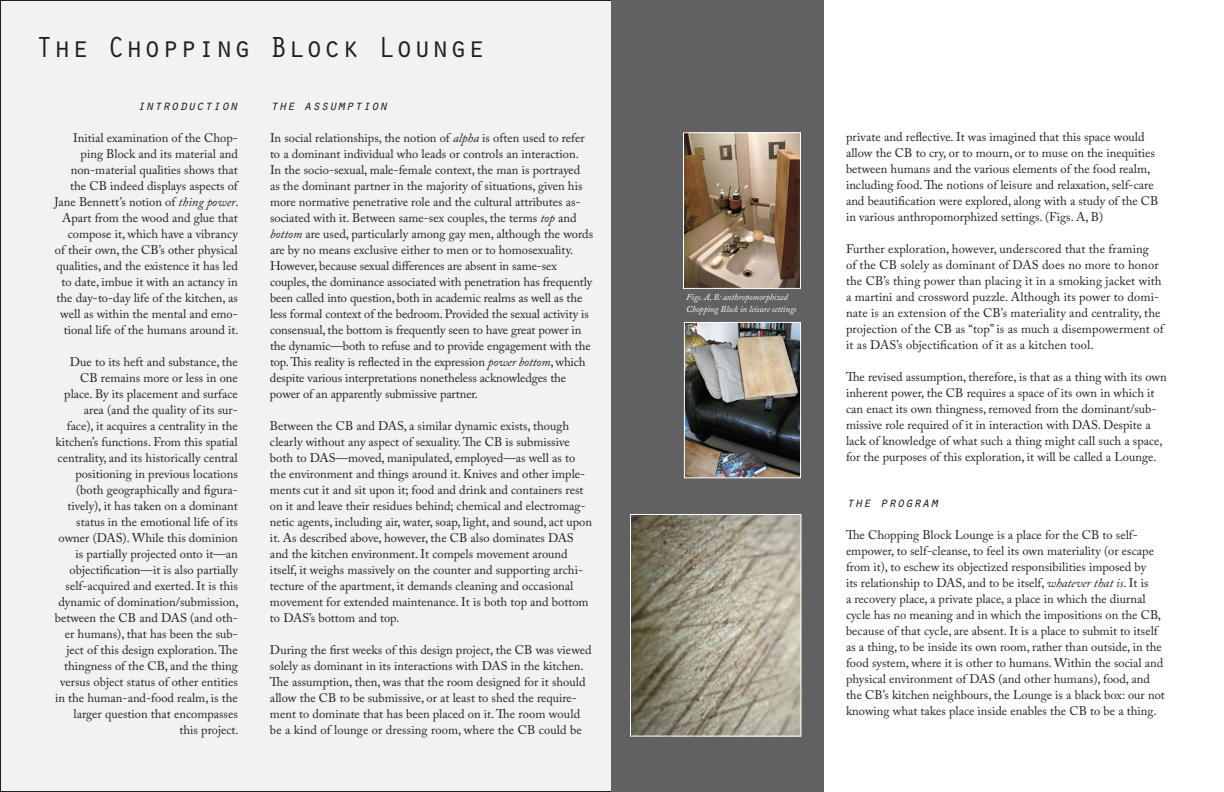
<style>
.page{position:relative;width:1224px;height:792px;background:#fff}
.page>*{position:absolute;margin:0;border:0;box-sizing:border-box;transform-origin:0 0}
.t1{font:30px "Orator Std";color:#231f20}
.t2{font:italic 14px "Orator Std";color:#231f20}
.t3{font:12.5px/16px "Adobe Caslon Pro";color:#231f20}
.t4{font:italic 9px/12px "Adobe Caslon Pro";letter-spacing:-.01em;color:#fdfdfd}
.s1{font-style:italic}
</style>
<div class="page">
<div style="left:0;top:0;width:612px;height:792px;background:#f1f2f3"></div>
<div style="left:612px;top:0;width:212px;height:792px;background:#616164"></div>
<img style="left:686px;top:324px;width:113px;height:152px">
<div style="left:684px;top:322px;width:117px;height:156px;border:1px solid #fdfdfd"></div>
<img style="left:632px;top:516px;width:168px;height:219px">
<div style="left:630px;top:514px;width:172px;height:223px;border:1px solid #fdfdfd"></div>
<img style="left:685px;top:134px;width:114px;height:153px">
<div style="left:683px;top:132px;width:118px;height:157px;border:1px solid #fff"></div>
<h1 class="t1" style="left:35px;top:25px;width:452px">The Chopping Block Lounge</h1>
<p class="t2" style="left:137px;top:95px;width:102px">introduction</p>
<p class="t3" style="left:54px;top:129px;width:186px;text-align:right">Initial examination of the Chop&shy;ping Block and its material and non-material qualities shows that the CB indeed displays aspects of Jane Bennett’s notion of <span class="s1">thing power</span>.<br>Apart from the wood and glue that compose it, which have a vibrancy<br>of their own, the CB’s other physical qualities, and the existence it has led to date, imbue it with an actancy in the day-to-day life of the kitchen, as well as within the mental and emo&shy;tional life of the humans around it.</p>
<p class="t3" style="left:55px;top:353px;width:185px;text-align:right">Due to its heft and substance, the CB remains more or less in one place. By its placement and surface area (and the quality of its sur&shy;face), it acquires a centrality in the kitchen’s functions. From this spatial centrality, and its historically central positioning in previous locations (both geographically and figura&shy;tively), it has taken on a dominant status in the emotional life of its owner (DAS). While this dominion is partially projected onto it—an objectification—it is also partially self-acquired and exerted. It is this dynamic of domination/submission, between the CB and DAS (and oth&shy;er humans), that has been the sub&shy;ject of this design exploration. The thingness of the CB, and the thing versus object status of other entities in the human-and-food realm, is the larger question that encompasses this project.</p>
<p class="t2" style="left:270px;top:95px;width:119px">the assumption</p>
<p class="t3" style="left:270px;top:129px;width:325px">In social relationships, the notion of <span class="s1">alpha</span> is often used to refer to a dominant individual who leads or controls an interaction.<br>In the socio-sexual, male-female context, the man is portrayed as the dominant partner in the majority of situations, given his more normative penetrative role and the cultural attributes as&shy;sociated with it. Between same-sex couples, the terms <span class="s1">top</span> and <span class="s1">bottom</span> are used, particularly among gay men, although the words are by no means exclusive either to men or to homosexuality.<br>However, because sexual differences are absent in same-sex couples, the dominance associated with penetration has frequently been called into question, both in academic realms as well as the less formal context of the bedroom. Provided the sexual activity is consensual, the bottom is frequently seen to have great power in the dynamic—both to refuse and to provide engagement with the top. This reality is reflected in the expression <span class="s1">power bottom</span>, which despite various interpretations nonetheless acknowledges the power of an apparently submissive partner.</p>
<p class="t3" style="left:270px;top:417px;width:324px">Between the CB and DAS, a similar dynamic exists, though clearly without any aspect of sexuality. The CB is submissive both to DAS—moved, manipulated, employed—as well as to the environment and things around it. Knives and other imple&shy;ments cut it and sit upon it; food and drink and containers rest on it and leave their residues behind; chemical and electromag&shy;netic agents, including air, water, soap, light, and sound, act upon it. As described above, however, the CB also dominates DAS and the kitchen environment. It compels movement around itself, it weighs massively on the counter and supporting archi&shy;tecture of the apartment, it demands cleaning and occasional movement for extended maintenance. It is both top and bottom to DAS’s bottom and top.</p>
<p class="t3" style="left:270px;top:641px;width:323px">During the first weeks of this design project, the CB was viewed solely as dominant in its interactions with DAS in the kitchen.<br>The assumption, then, was that the room designed for it should allow the CB to be submissive, or at least to shed the require&shy;ment to dominate that has been placed on it. The room would be a kind of lounge or dressing room, where the CB could be</p>
<p class="t4" style="left:686px;top:290px;width:112px">Figs. A, B: anthropomorphized<br>Chopping Block in leisure settings</p>
<p class="t3" style="left:846px;top:129px;width:314px">private and reflective. It was imagined that this space would allow the CB to cry, or to mourn, or to muse on the inequities between humans and the various elements of the food realm, including food. The notions of leisure and relaxation, self-care and beautification were explored, along with a study of the CB in various anthropomorphized settings. (Figs. A, B)</p>
<p class="t3" style="left:846px;top:241px;width:319px">Further exploration, however, underscored that the framing<br>of the CB solely as dominant of DAS does no more to honor the CB’s thing power than placing it in a smoking jacket with a martini and crossword puzzle. Although its power to domi&shy;nate is an extension of the CB’s materiality and centrality, the projection of the CB as “top” is as much a disempowerment of it as DAS’s objectification of it as a kitchen tool.</p>
<p class="t3" style="left:846px;top:369px;width:322px">The revised assumption, therefore, is that as a thing with its own inherent power, the CB requires a space of its own in which it can enact its own thingness, removed from the dominant/sub&shy;missive role required of it in interaction with DAS. Despite a lack of knowledge of what such a thing might call such a space, for the purposes of this exploration, it will be called a Lounge.</p>
<p class="t2" style="left:846px;top:493px;width:94px">the program</p>
<p class="t3" style="left:846px;top:527px;width:320px">The Chopping Block Lounge is a place for the CB to self&shy;empower, to self-cleanse, to feel its own materiality (or escape from it), to eschew its objectized responsibilities imposed by<br>its relationship to DAS, and to be itself, <span class="s1">whatever that is</span>. It is<br>a recovery place, a private place, a place in which the diurnal cycle has no meaning and in which the impositions on the CB, because of that cycle, are absent. It is a place to submit to itself as a thing, to be inside its own room, rather than outside, in the food system, where it is other to humans. Within the social and physical environment of DAS (and other humans), food, and the CB’s kitchen neighbours, the Lounge is a black box: our not knowing what takes place inside enables the CB to be a thing.</p>
</div>
